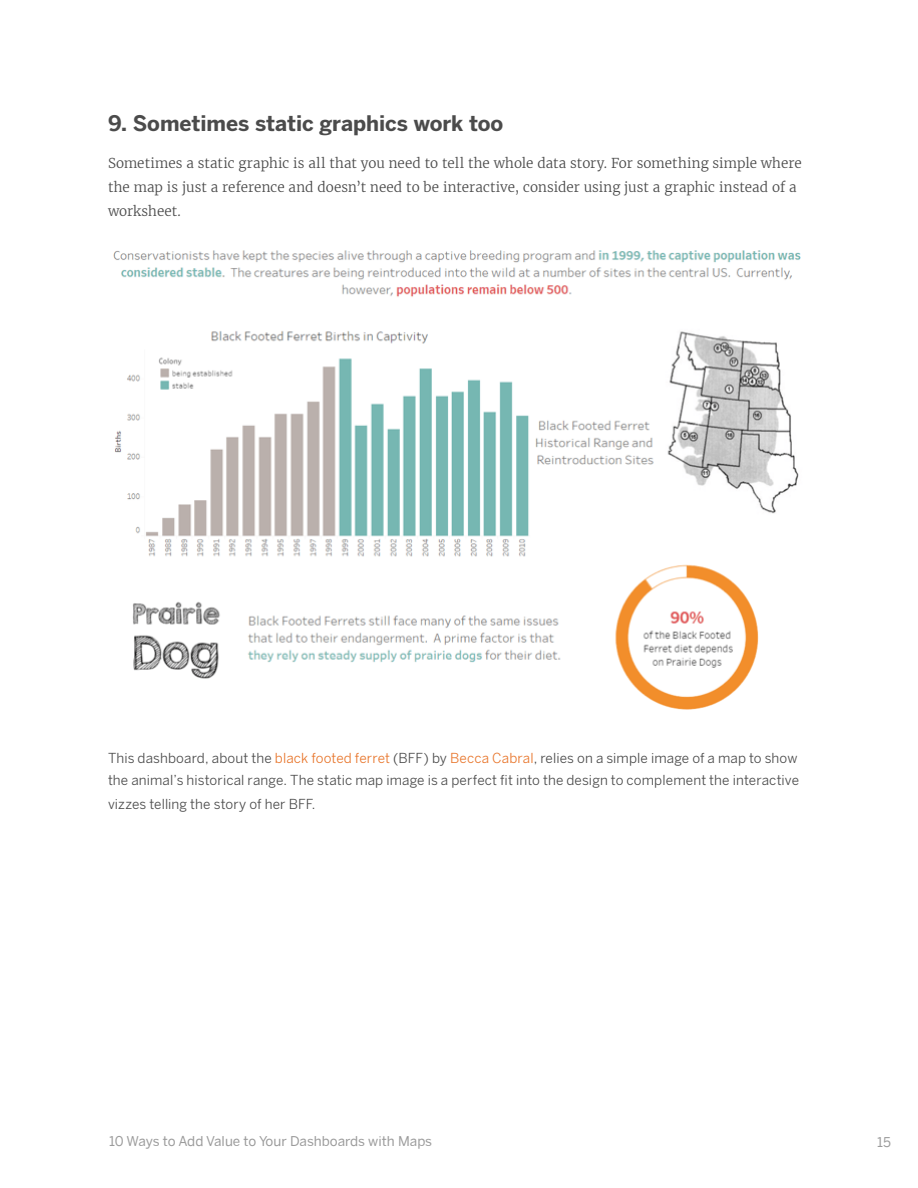
<style>
.page{position:relative;width:918px;height:1188px;background:#fff}
.page>*{position:absolute;margin:0;border:0;box-sizing:border-box;transform-origin:0 0}
.t1{font:700 21px "Benton Sans";letter-spacing:-.005em;color:#4b4b4b}
.t2{font:13.5px/22.5px "Benton Sans";letter-spacing:.01em;color:#4b4b4b}
.t3{font:300 13.5px/24px "Merriweather";color:#4b4b4b}
.t4{font:13.5px "Benton Sans";color:#9b9b9b}
.s1{color:#e8762c}
</style>
<div class="page">
<img style="left:113px;top:250px;width:688px;height:460px">
<h1 class="t1" style="left:108px;top:110px;width:397px">9. Sometimes static graphics work too</h1>
<p class="t3" style="left:108px;top:151px;width:695px">Sometimes a static graphic is all that you need to tell the whole data story. For something simple where the map is just a reference and doesn’t need to be interactive, consider using just a graphic instead of a worksheet.</p>
<p class="t2" style="left:108px;top:747px;width:693px">This dashboard, about the <span class="s1">black footed ferret</span> (BFF) by <span class="s1">Becca Cabral</span>, relies on a simple image of a map to show the animal’s historical range. The static map image is a perfect fit into the design to complement the interactive</p>
<p class="t2" style="left:108px;top:793px;width:209px">vizzes telling the story of her BFF.</p>
<p class="t4" style="left:109px;top:1133px;width:325px">10 Ways to Add Value to Your Dashboards with Maps</p>
<p class="t4" style="left:877px;top:1134px;width:15px">15</p>
</div>
